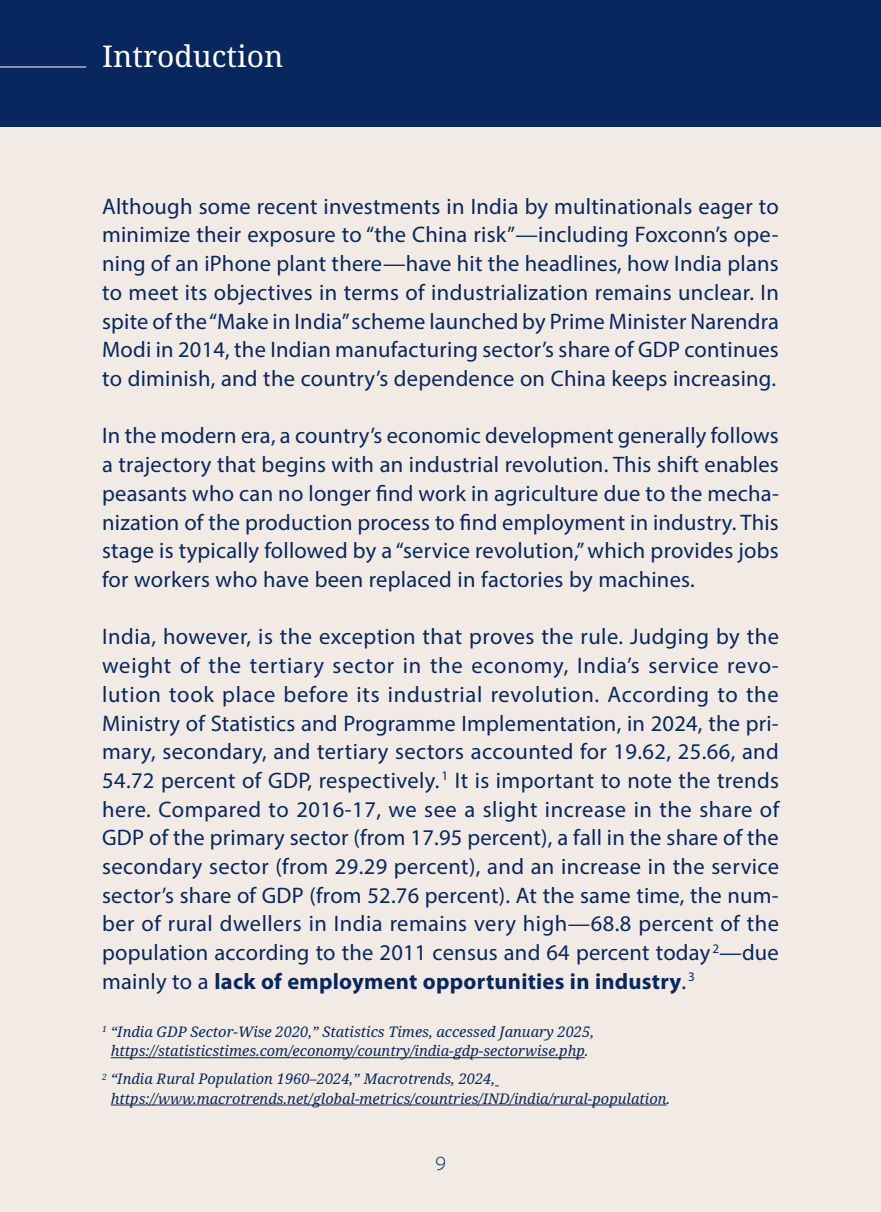
<style>
.page{position:relative;width:881px;height:1212px;background:#fff}
.page>*{position:absolute;margin:0;border:0;box-sizing:border-box;transform-origin:0 0}
.t1{font:29.93px "Noto Serif";color:#fff}
.t2{font:22.5px/28.8px "Myriad Pro";letter-spacing:.01em;color:#08275e;text-align:justify}
.t3{font:300 semi-expanded 20.25px "Myriad Pro";color:#08275e}
.t4{font:italic 14.62px/19.1px "Noto Serif";color:#08275e;text-align:center}
.s1{font-style:italic}
.s2{font-weight:700}
</style>
<div class="page">
<div style="left:0;top:0;width:880px;height:128px;background:#08275e"></div>
<div style="left:0;top:128px;width:880px;height:1084px;background:#f2ebe5"></div>
<hr style="left:0;top:67px;width:86px;height:1px;background:#fff">
<hr style="left:111px;top:1057px;width:473px;height:1px;background:#08275e">
<hr style="left:111px;top:1104px;width:555px;height:1px;background:#08275e">
<h1 class="t1" style="left:102px;top:36px;width:183px">Introduction</h1>
<p class="t2" style="left:102px;top:191px;width:678px">Although some recent investments in India by multinationals eager to minimize their exposure to “the China risk”—including Foxconn’s ope&shy;ning of an iPhone plant there—have hit the headlines, how India plans to meet its objectives in terms of industrialization remains unclear. In spite of the “Make in India” scheme launched by Prime Minister Narendra Modi in 2014, the Indian manufacturing sector’s share of GDP continues to diminish, and the country’s dependence on China keeps increasing.</p>
<p class="t2" style="left:102px;top:421px;width:678px">In the modern era, a country’s economic development generally follows a trajectory that begins with an industrial revolution. This shift enables peasants who can no longer find work in agriculture due to the mecha&shy;nization of the production process to find employment in industry. This stage is typically followed by a “service revolution,” which provides jobs for workers who have been replaced in factories by machines.</p>
<p class="t2" style="left:102px;top:622px;width:678px">India, however, is the exception that proves the rule. Judging by the weight of the tertiary sector in the economy, India’s service revo&shy;lution took place before its industrial revolution. According to the Ministry of Statistics and Programme Implementation, in 2024, the pri&shy;mary, secondary, and tertiary sectors accounted for 19.62, 25.66, and 54.72 percent of GDP, respectively. <sup>1</sup> It is important to note the trends here. Compared to 2016-17, we see a slight increase in the share of GDP of the primary sector (from 17.95 percent), a fall in the share of the secondary sector (from 29.29 percent), and an increase in the service sector’s share of GDP (from 52.76 percent). At the same time, the num&shy;ber of rural dwellers in India remains very high—68.8 percent of the population according to the 2011 census and 64 percent today <sup>2</sup><span class="s1">—</span>due mainly to a <span class="s2">lack of employment opportunities in industry</span>.<sup>3</sup></p>
<p class="t4" style="left:102px;top:1023px;width:493px"><sup>1</sup> “India GDP Sector-Wise 2020,” Statistics Times, accessed January 2025, https://statisticstimes.com/economy/country/india-gdp-sectorwise.php.</p>
<p class="t4" style="left:111px;top:1070px;width:560px;text-align:left;text-indent:-9px"><sup>2</sup> “India Rural Population 1960–2024,” Macrotrends, 2024, https://www.macrotrends.net/global-metrics/countries/IND/india/rural-population.</p>
<p class="t3" style="left:435px;top:1151px;width:12px">9</p>
</div>
